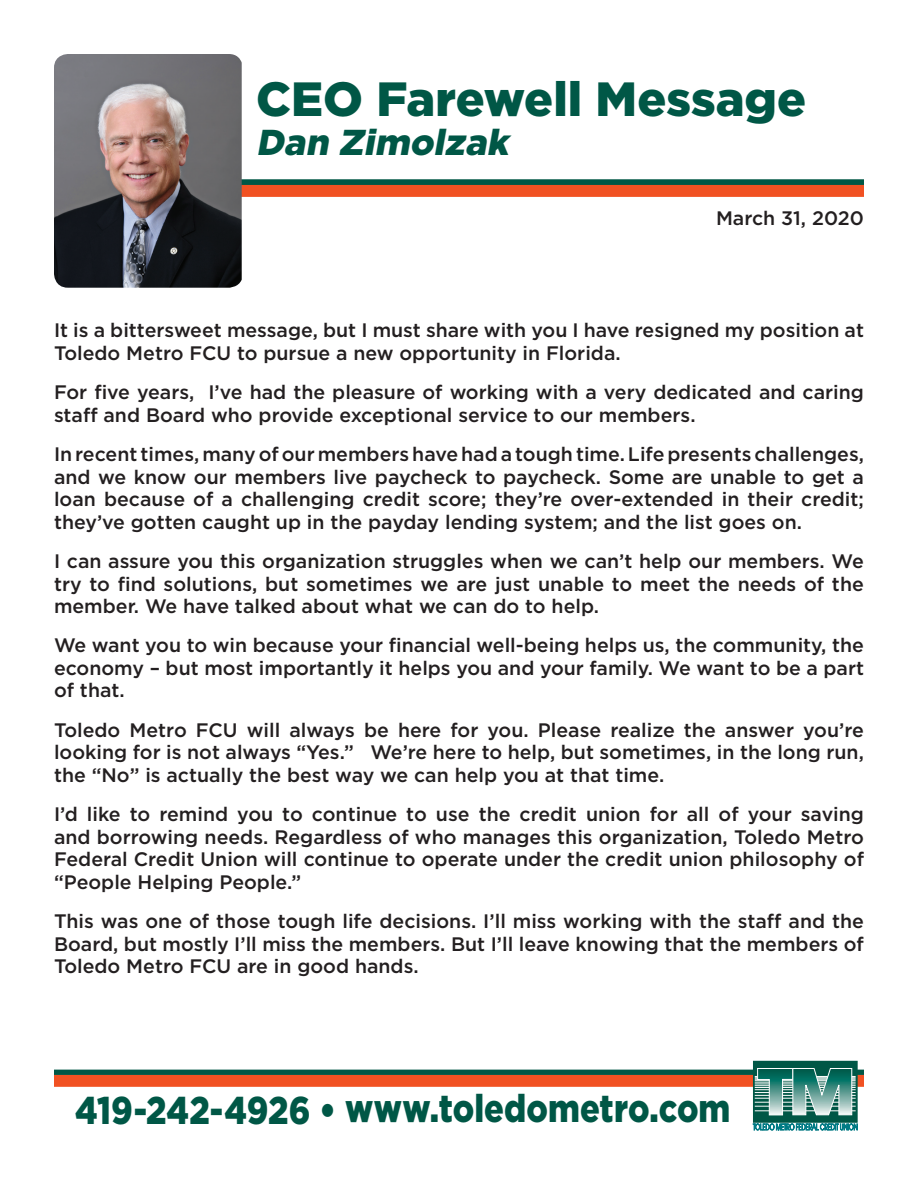
<style>
.page{position:relative;width:918px;height:1188px;background:#fff}
.page>*{position:absolute;margin:0;border:0;box-sizing:border-box;transform-origin:0 0}
.t1{font:900 48px "Gotham";color:#005746}
.t2{font:900 38.7px "Gotham";color:#005746;scale:.85 1}
.t3{font:italic 900 36px "Gotham";color:#005746}
.t4{font:500 19.5px/22.5px "Gotham";color:#231f20;text-align:justify}
</style>
<div class="page">
<div style="left:203px;top:184px;width:661px;height:13px;background:#f15122"></div>
<div style="left:203px;top:179px;width:661px;height:6px;background:#005746"></div>
<div style="left:54px;top:1074px;width:810px;height:13px;background:#f15122"></div>
<div style="left:54px;top:1070px;width:810px;height:5px;background:#005746"></div>
<div style="left:753px;top:1061px;width:104px;height:61px;background:#005746"></div>
<div style="left:753px;top:1061px;width:105px;height:62px;border:1px solid #005746"></div>
<hr style="left:755px;top:1076px;width:101px;height:1px;background:#fff">
<hr style="left:755px;top:1077px;width:101px;height:1px;background:#fff">
<hr style="left:755px;top:1079px;width:101px;height:1px;background:#fff">
<hr style="left:755px;top:1080px;width:101px;height:1px;background:#fff">
<svg style="left:753px;top:1123px;width:105px;height:7px"></svg>
<hr style="left:755px;top:1082px;width:101px;height:1px;background:#fff">
<hr style="left:755px;top:1084px;width:101px;height:1px;background:#fff">
<hr style="left:755px;top:1085px;width:101px;height:1px;background:#fff">
<hr style="left:755px;top:1087px;width:101px;height:1px;background:#fff">
<hr style="left:755px;top:1089px;width:101px;height:1px;background:#fff">
<hr style="left:755px;top:1092px;width:101px;height:1px;background:#fff">
<hr style="left:755px;top:1095px;width:101px;height:1px;background:#fff">
<hr style="left:755px;top:1098px;width:101px;height:1px;background:#fff">
<hr style="left:755px;top:1102px;width:101px;height:1px;background:#fff">
<hr style="left:755px;top:1106px;width:101px;height:1px;background:#fff">
<hr style="left:755px;top:1111px;width:101px;height:1px;background:#fff">
<svg style="left:757px;top:1068px;width:95px;height:47px"></svg>
<img style="left:54px;top:54px;width:188px;height:234px">
<p class="t1" style="left:256px;top:66px;width:552px">CEO Farewell Message</p>
<p class="t3" style="left:256px;top:117px;width:262px">Dan Zimolzak</p>
<p class="t4" style="left:716px;top:207px;width:149px">March 31, 2020</p>
<p class="t4" style="left:54px;top:319px;width:812px">It is a bittersweet message, but I must share with you I have resigned my position at<br>Toledo Metro FCU to pursue a new opportunity in Florida.</p>
<p class="t4" style="left:54px;top:381px;width:812px">For five years, I’ve had the pleasure of working with a very dedicated and caring staff and Board who provide exceptional service to our members.</p>
<p class="t4" style="left:54px;top:443px;width:812px">In recent times, many of our members have had a tough time. Life presents challenges, and we know our members live paycheck to paycheck. Some are unable to get a loan because of a challenging credit score; they’re over-extended in their credit; they’ve gotten caught up in the payday lending system; and the list goes on.</p>
<p class="t4" style="left:54px;top:550px;width:811px">I can assure you this organization struggles when we can’t help our members. We try to find solutions, but sometimes we are just unable to meet the needs of the member. We have talked about what we can do to help.</p>
<p class="t4" style="left:54px;top:634px;width:812px">We want you to win because your financial well-being helps us, the community, the economy – but most importantly it helps you and your family. We want to be a part of that.</p>
<p class="t4" style="left:54px;top:718px;width:811px">Toledo Metro FCU will always be here for you. Please realize the answer you’re looking for is not always “Yes.” We’re here to help, but sometimes, in the long run, the “No” is actually the best way we can help you at that time.</p>
<p class="t4" style="left:54px;top:803px;width:812px">I’d like to remind you to continue to use the credit union for all of your saving and borrowing needs. Regardless of who manages this organization, Toledo Metro Federal Credit Union will continue to operate under the credit union philosophy of “People Helping People.”</p>
<p class="t4" style="left:54px;top:910px;width:812px">This was one of those tough life decisions. I’ll miss working with the staff and the Board, but mostly I’ll miss the members. But I’ll leave knowing that the members of Toledo Metro FCU are in good hands.</p>
<p class="t2" style="left:75px;top:1082px;width:772px">419-242-4926 • www.toledometro.com</p>
</div>
